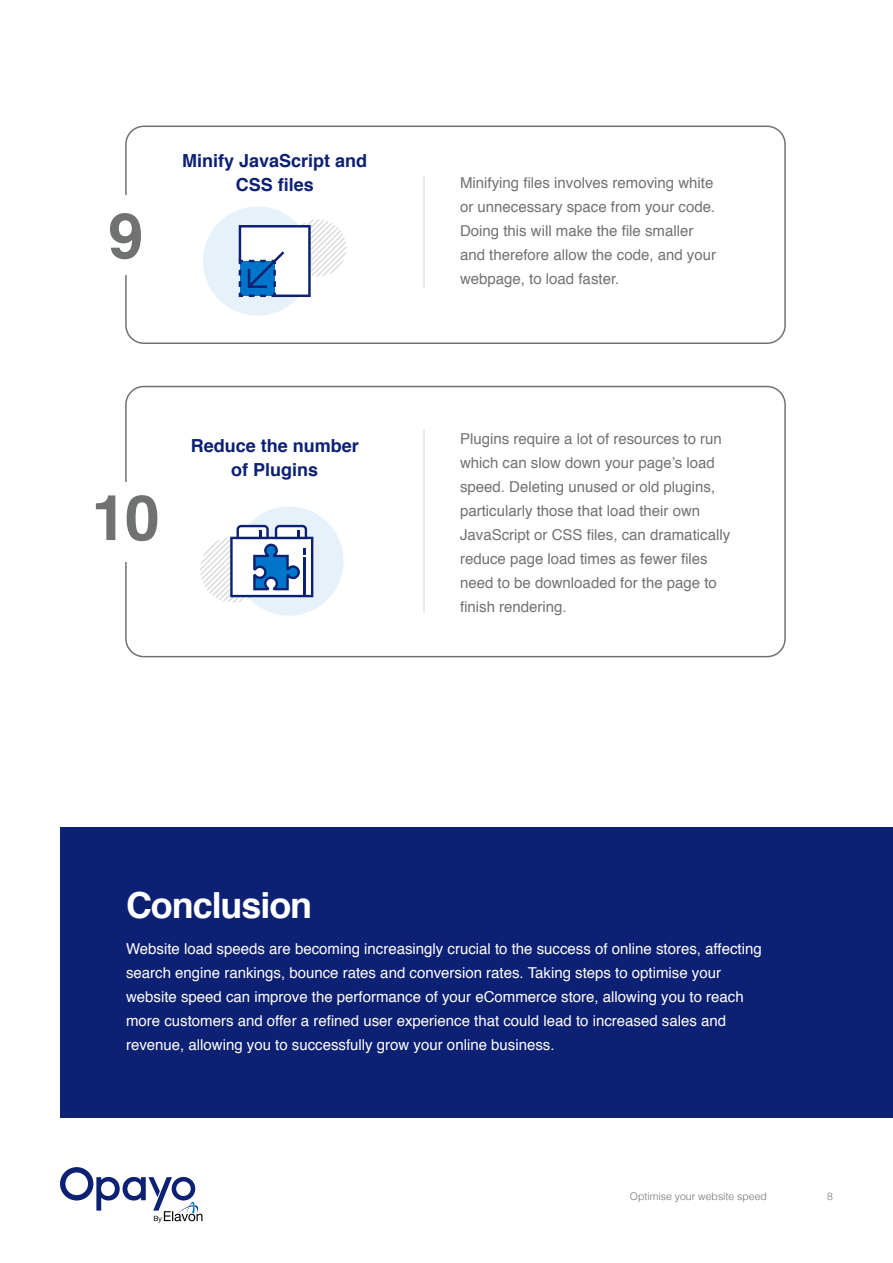
<style>
.page{position:relative;width:893px;height:1263px;background:#fff}
.page>*{position:absolute;margin:0;border:0;box-sizing:border-box;transform-origin:0 0}
.t1{font:700 63px "Helvetica";color:#707271}
.t2{font:700 36px "Helvetica";letter-spacing:-.03em;color:#fff}
.t3{font:700 18px/24px "Helvetica";color:#0c2074;text-align:center}
.t4{font:15px/24px "Helvetica";color:#707271}
.t5{font:15px/24px "Helvetica";color:#fff}
.t6{font:300 10.5px "Helvetica";color:#707271}
</style>
<div class="page">
<div style="left:60px;top:827px;width:833px;height:290px;background:#0c2074"></div>
<div style="left:125px;top:126px;width:661px;height:218px;border:2px solid #707271;border-radius:18px"></div>
<div style="left:109px;top:195px;width:37px;height:79px;background:#fff"></div>
<hr style="left:423px;top:176px;width:2px;height:112px;background:#e2e3e3">
<div style="left:125px;top:386px;width:661px;height:271px;border:2px solid #707271;border-radius:18px"></div>
<div style="left:109px;top:482px;width:37px;height:79px;background:#fff"></div>
<hr style="left:423px;top:430px;width:2px;height:183px;background:#e2e3e3">
<div style="left:203px;top:206px;width:109px;height:110px;background:#e6f1fa;border-radius:50%"></div>
<svg style="left:239px;top:219px;width:107px;height:78px"></svg>
<div style="left:234px;top:506px;width:110px;height:110px;background:#e6f1fa;border-radius:50%"></div>
<svg style="left:200px;top:525px;width:113px;height:78px"></svg>
<svg style="left:60px;top:1167px;width:142px;height:55px"></svg>
<h1 class="t1" style="left:108px;top:185px;width:37px">9</h1>
<p class="t3" style="left:182px;top:149px;width:187px">Minify JavaScript and<br>CSS files</p>
<h1 class="t1" style="left:92px;top:467px;width:70px">10</h1>
<p class="t3" style="left:191px;top:434px;width:170px">Reduce the number of Plugins</p>
<p class="t4" style="left:460px;top:171px;width:257px">Minifying files involves removing white or unnecessary space from your code.<br>Doing this will make the file smaller and therefore allow the code, and your webpage, to load faster.</p>
<p class="t4" style="left:460px;top:427px;width:272px">Plugins require a lot of resources to run which can slow down your page’s load speed. Deleting unused or old plugins, particularly those that load their own JavaScript or CSS files, can dramatically reduce page load times as fewer files need to be downloaded for the page to finish rendering.</p>
<h2 class="t2" style="left:126px;top:876px;width:188px">Conclusion</h2>
<p class="t5" style="left:126px;top:937px;width:637px">Website load speeds are becoming increasingly crucial to the success of online stores, affecting search engine rankings, bounce rates and conversion rates. Taking steps to optimise your website speed can improve the performance of your eCommerce store, allowing you to reach more customers and offer a refined user experience that could lead to increased sales and revenue, allowing you to successfully grow your online business.</p>
<p class="t6" style="left:630px;top:1187px;width:139px">Optimise your website speed</p>
<p class="t6" style="left:827px;top:1187px;width:7px">8</p>
</div>
